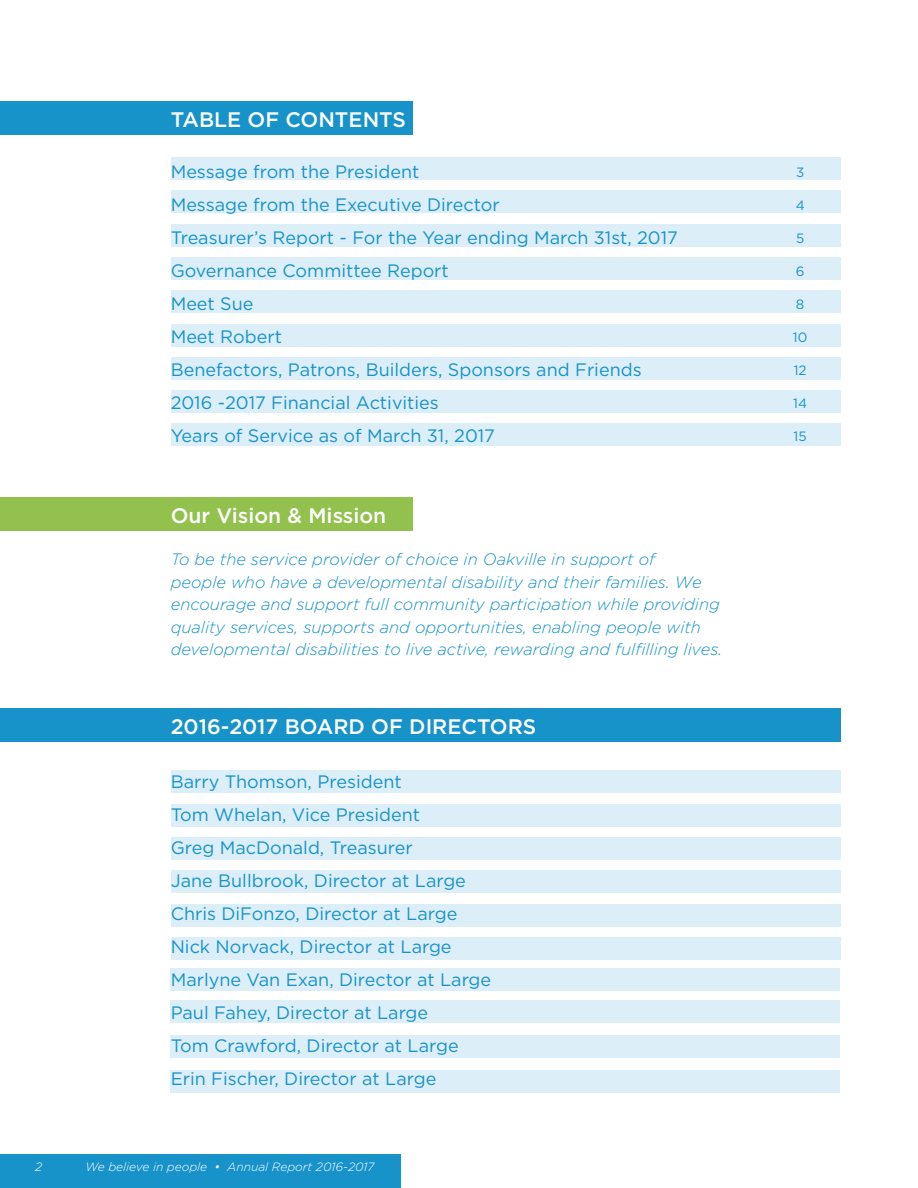
<style>
.page{position:relative;width:918px;height:1188px;background:#fff}
.page>*{position:absolute;margin:0;border:0;box-sizing:border-box;transform-origin:0 0}
.t1{font:500 21px "Gotham HTF";color:#fff}
.t2{font:18px/33px "Gotham HTF";color:#1793ca}
.t3{font:italic 300 16.5px/22.5px "Gotham HTF";color:#1793ca}
.t4{font:13.5px "Gotham HTF";color:#1793ca}
.t5{font:italic 300 12px "Gotham HTF";color:#fff}
</style>
<div class="page">
<div style="left:0;top:1154px;width:400px;height:34px;background:#1793ca"></div>
<div style="left:0;top:101px;width:412px;height:34px;background:#1793ca"></div>
<div style="left:0;top:497px;width:412px;height:34px;background:#92c14d"></div>
<div style="left:0;top:708px;width:841px;height:34px;background:#1793ca"></div>
<div style="left:171px;top:771px;width:670px;height:22px;background:#dceef7"></div>
<div style="left:171px;top:157px;width:670px;height:23px;background:#dceef7"></div>
<div style="left:171px;top:390px;width:670px;height:23px;background:#dceef7"></div>
<div style="left:171px;top:937px;width:670px;height:23px;background:#dceef7"></div>
<div style="left:171px;top:324px;width:670px;height:22px;background:#dceef7"></div>
<div style="left:171px;top:804px;width:670px;height:22px;background:#dceef7"></div>
<div style="left:171px;top:191px;width:670px;height:22px;background:#dceef7"></div>
<div style="left:171px;top:424px;width:670px;height:22px;background:#dceef7"></div>
<div style="left:170px;top:969px;width:670px;height:22px;background:#dceef7"></div>
<div style="left:170px;top:1000px;width:670px;height:22px;background:#dceef7"></div>
<div style="left:170px;top:1036px;width:670px;height:22px;background:#dceef7"></div>
<div style="left:170px;top:1070px;width:670px;height:22px;background:#dceef7"></div>
<div style="left:171px;top:357px;width:670px;height:23px;background:#dceef7"></div>
<div style="left:171px;top:837px;width:670px;height:23px;background:#dceef7"></div>
<div style="left:171px;top:224px;width:670px;height:22px;background:#dceef7"></div>
<div style="left:171px;top:871px;width:670px;height:22px;background:#dceef7"></div>
<div style="left:171px;top:257px;width:670px;height:23px;background:#dceef7"></div>
<div style="left:171px;top:904px;width:670px;height:22px;background:#dceef7"></div>
<div style="left:171px;top:291px;width:670px;height:22px;background:#dceef7"></div>
<p class="t1" style="left:171px;top:108px;width:237px">TABLE OF CONTENTS</p>
<p class="t2" style="left:171px;top:155px;width:509px">Message from the President<br>Message from the Executive Director<br>Treasurer’s Report - For the Year ending March 31st, 2017<br>Governance Committee Report<br>Meet Sue<br>Meet Robert<br>Benefactors, Patrons, Builders, Sponsors and Friends<br>2016 -2017 Financial Activities<br>Years of Service as of March 31, 2017</p>
<p class="t1" style="left:171px;top:504px;width:217px">Our Vision &amp; Mission</p>
<p class="t3" style="left:171px;top:548px;width:553px">To be the service provider of choice in Oakville in support of<br>people who have a developmental disability and their families. We encourage and support full community participation while providing quality services, supports and opportunities, enabling people with developmental disabilities to live active, rewarding and fulfilling lives.</p>
<p class="t1" style="left:171px;top:715px;width:367px">2016-2017 BOARD OF DIRECTORS</p>
<p class="t2" style="left:171px;top:765px;width:322px">Barry Thomson, President<br>Tom Whelan, Vice President<br>Greg MacDonald, Treasurer<br>Jane Bullbrook, Director at Large<br>Chris DiFonzo, Director at Large<br>Nick Norvack, Director at Large<br>Marlyne Van Exan, Director at Large<br>Paul Fahey, Director at Large<br>Tom Crawford, Director at Large<br>Erin Fischer, Director at Large</p>
<p class="t5" style="left:35px;top:1160px;width:9px">2</p>
<p class="t5" style="left:85px;top:1160px;width:291px">We believe in people • Annual Report 2016-2017</p>
<p class="t4" style="left:796px;top:165px;width:10px">3</p>
<p class="t4" style="left:796px;top:198px;width:11px">4</p>
<p class="t4" style="left:796px;top:231px;width:10px">5</p>
<p class="t4" style="left:796px;top:264px;width:10px">6</p>
<p class="t4" style="left:796px;top:297px;width:10px">8</p>
<p class="t4" style="left:793px;top:330px;width:16px">10</p>
<p class="t4" style="left:794px;top:363px;width:14px">12</p>
<p class="t4" style="left:793px;top:396px;width:15px">14</p>
<p class="t4" style="left:794px;top:429px;width:15px">15</p>
</div>
